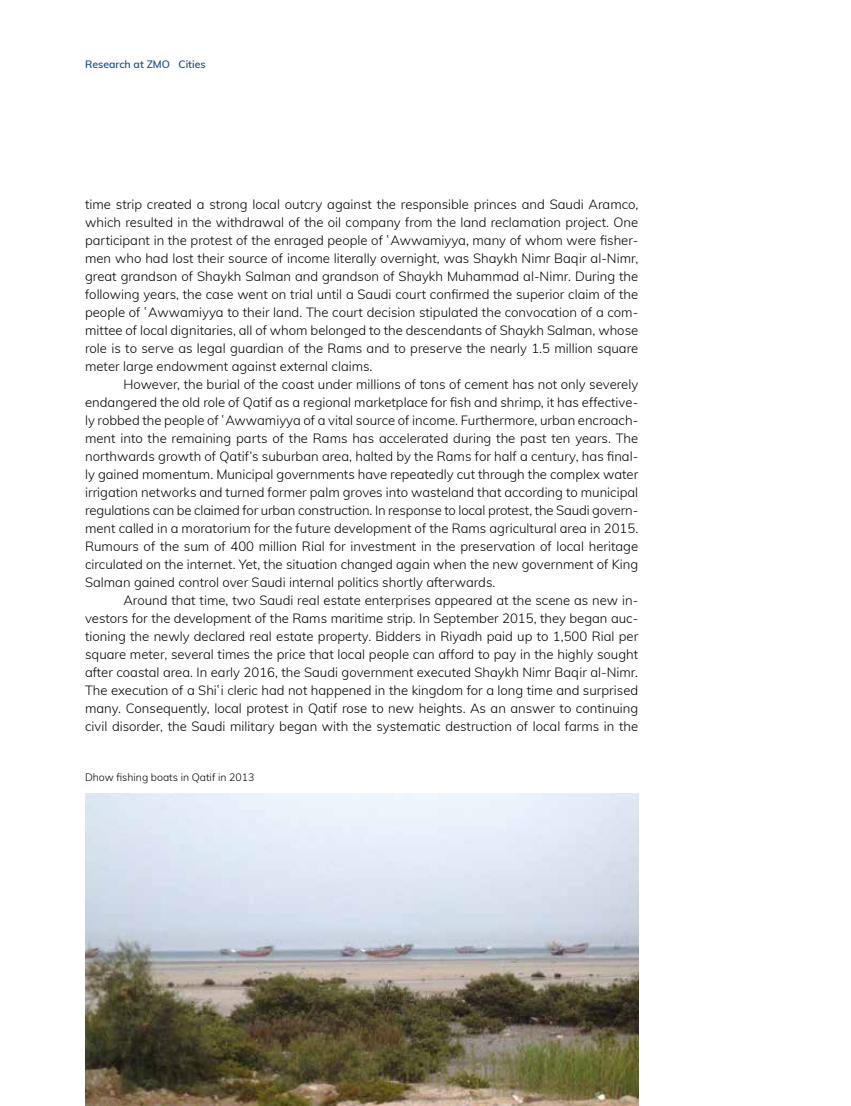
<style>
.page{position:relative;width:851px;height:1106px;background:#fff}
.page>*{position:absolute;margin:0;border:0;box-sizing:border-box;transform-origin:0 0}
.t1{font:300 13.2px/18px "Muli";color:#000;text-align:justify}
.t2{font:300 10.5px "Muli";color:#000}
.t3{font:600 10.5px "Muli";color:#174b86}
</style>
<div class="page">
<img style="left:85px;top:793px;width:553px;height:313px">
<p class="t3" style="left:85px;top:57px;width:122px">Research at ZMO Cities</p>
<p class="t1" style="left:85px;top:194px;width:554px">time strip created a strong local outcry against the responsible princes and Saudi Aramco, which resulted in the withdrawal of the oil company from the land reclamation project. One participant in the protest of the enraged people of ʿAwwamiyya, many of whom were fisher&shy;men who had lost their source of income literally overnight, was Shaykh Nimr Baqir al-Nimr, great grandson of Shaykh Salman and grandson of Shaykh Muhammad al-Nimr. During the following years, the case went on trial until a Saudi court confirmed the superior claim of the people of ʿAwwamiyya to their land. The court decision stipulated the convocation of a com&shy;mittee of local dignitaries, all of whom belonged to the descendants of Shaykh Salman, whose role is to serve as legal guardian of the Rams and to preserve the nearly 1.5 million square meter large endowment against external claims.</p>
<p class="t1" style="left:85px;top:374px;width:554px;text-indent:38px">However, the burial of the coast under millions of tons of cement has not only severely endangered the old role of Qatif as a regional marketplace for fish and shrimp, it has effective&shy;ly robbed the people of ʿAwwamiyya of a vital source of income. Furthermore, urban encroach&shy;ment into the remaining parts of the Rams has accelerated during the past ten years. The northwards growth of Qatif’s suburban area, halted by the Rams for half a century, has final&shy;ly gained momentum. Municipal governments have repeatedly cut through the complex water irrigation networks and turned former palm groves into wasteland that according to municipal regulations can be claimed for urban construction. In response to local protest, the Saudi govern&shy;ment called in a moratorium for the future development of the Rams agricultural area in 2015.<br>Rumours of the sum of 400 million Rial for investment in the preservation of local heritage circulated on the internet. Yet, the situation changed again when the new government of King Salman gained control over Saudi internal politics shortly afterwards.</p>
<p class="t1" style="left:85px;top:590px;width:554px;text-indent:38px">Around that time, two Saudi real estate enterprises appeared at the scene as new in&shy;vestors for the development of the Rams maritime strip. In September 2015, they began auc&shy;tioning the newly declared real estate property. Bidders in Riyadh paid up to 1,500 Rial per square meter, several times the price that local people can afford to pay in the highly sought after coastal area. In early 2016, the Saudi government executed Shaykh Nimr Baqir al-Nimr.<br>The execution of a Shiʿi cleric had not happened in the kingdom for a long time and surprised many. Consequently, local protest in Qatif rose to new heights. As an answer to continuing civil disorder, the Saudi military began with the systematic destruction of local farms in the</p>
<p class="t2" style="left:85px;top:770px;width:171px">Dhow fishing boats in Qatif in 2013</p>
</div>
